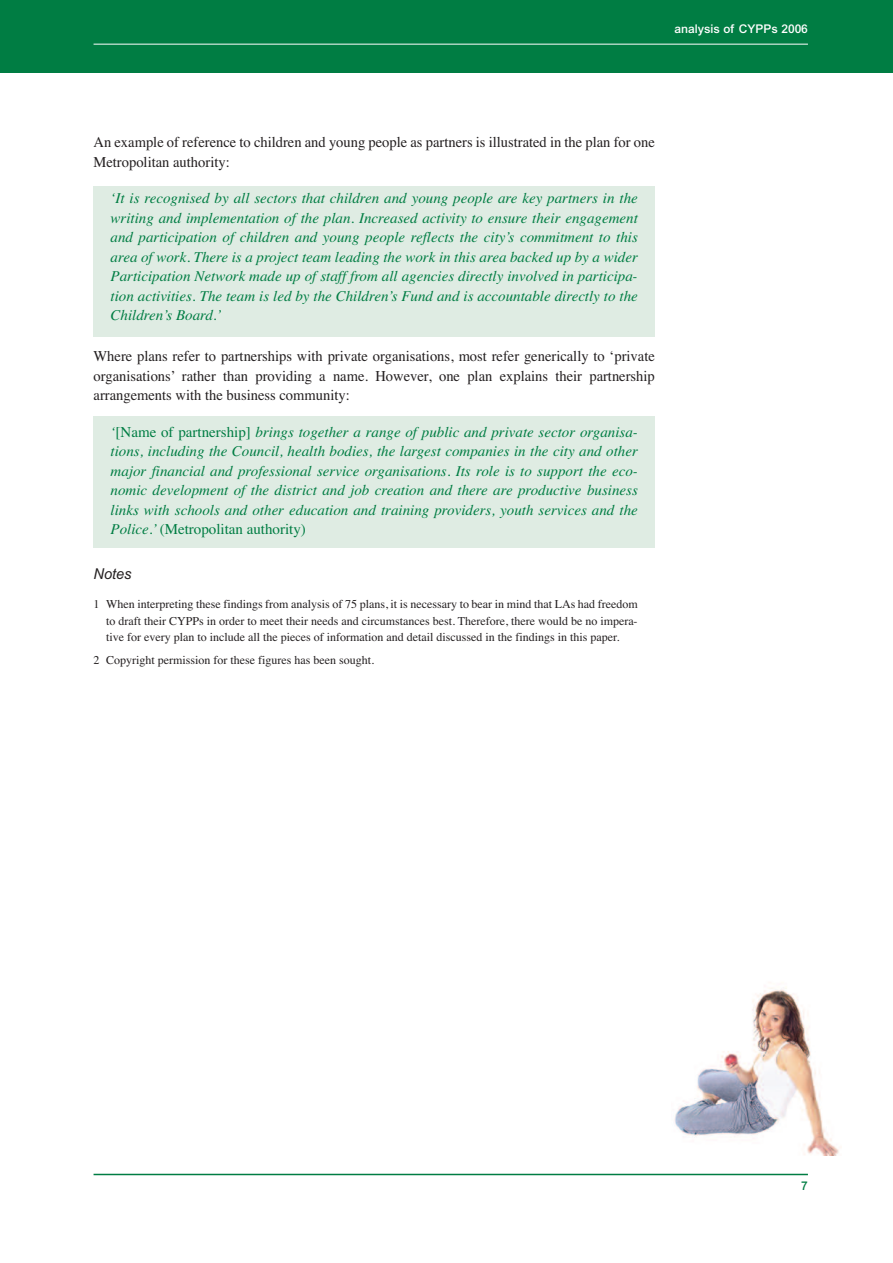
<style>
.page{position:relative;width:893px;height:1263px;background:#fff}
.page>*{position:absolute;margin:0;border:0;box-sizing:border-box;transform-origin:0 0}
.t1{font:italic 15px/19.5px "Times";color:#007d43;text-align:justify}
.t2{font:15px/19.5px "Times";color:#231f20}
.t3{font:italic 15px "Arial";color:#231f20}
.t4{font:12px/16.5px "Times";color:#231f20;text-align:justify}
.t5{font:500 12px "Arial";color:#fff}
.t6{font:500 12px "Arial";color:#007d43}
.s1{font-style:normal}
</style>
<div class="page">
<div style="left:94px;top:416px;width:561px;height:132px;background:#dfece3"></div>
<div style="left:0;top:0;width:893px;height:72px;background:#007d43"></div>
<hr style="left:94px;top:1174px;width:714px;height:1px;background:#007d43">
<hr style="left:94px;top:44px;width:714px;height:1px;background:#fff">
<img style="left:674px;top:987px;width:165px;height:168px">
<div style="left:94px;top:186px;width:561px;height:150px;background:#dfece3"></div>
<p class="t5" style="left:675px;top:25px;width:135px">analysis of CYPPs 2006</p>
<p class="t2" style="left:94px;top:132px;width:563px">An example of reference to children and young people as partners is illustrated in the plan for one<br>Metropolitan authority:</p>
<p class="t1" style="left:111px;top:188px;width:529px">‘It is recognised by all sectors that children and young people are key partners in the writing and implementation of the plan. Increased activity to ensure their engagement and participation of children and young people reflects the city’s commitment to this area of work. There is a project team leading the work in this area backed up by a wider Participation Network made up of staff from all agencies directly involved in participa&shy;tion activities. The team is led by the Children’s Fund and is accountable directly to the Children’s Board.’</p>
<p class="t2" style="left:94px;top:346px;width:563px;text-align:justify">Where plans refer to partnerships with private organisations, most refer generically to ‘private organisations’ rather than providing a name. However, one plan explains their partnership arrangements with the business community:</p>
<p class="t1" style="left:111px;top:422px;width:529px">‘<span class="s1">[Name of partnership]</span> brings together a range of public and private sector organisa&shy;tions, including the Council, health bodies, the largest companies in the city and other major financial and professional service organisations. Its role is to support the eco&shy;nomic development of the district and job creation and there are productive business links with schools and other education and training providers, youth services and the Police.’<span class="s1">(Metropolitan authority)</span></p>
<p class="t3" style="left:94px;top:565px;width:40px">Notes</p>
<p class="t4" style="left:106px;top:596px;width:533px;text-indent:-13px">1 When interpreting these findings from analysis of 75 plans, it is necessary to bear in mind that LAs had freedom to draft their CYPPs in order to meet their needs and circumstances best. Therefore, there would be no impera&shy;tive for every plan to include all the pieces of information and detail discussed in the findings in this paper.</p>
<p class="t4" style="left:94px;top:652px;width:282px">2 Copyright permission for these figures has been sought.</p>
<p class="t6" style="left:801px;top:1181px;width:8px">7</p>
</div>
